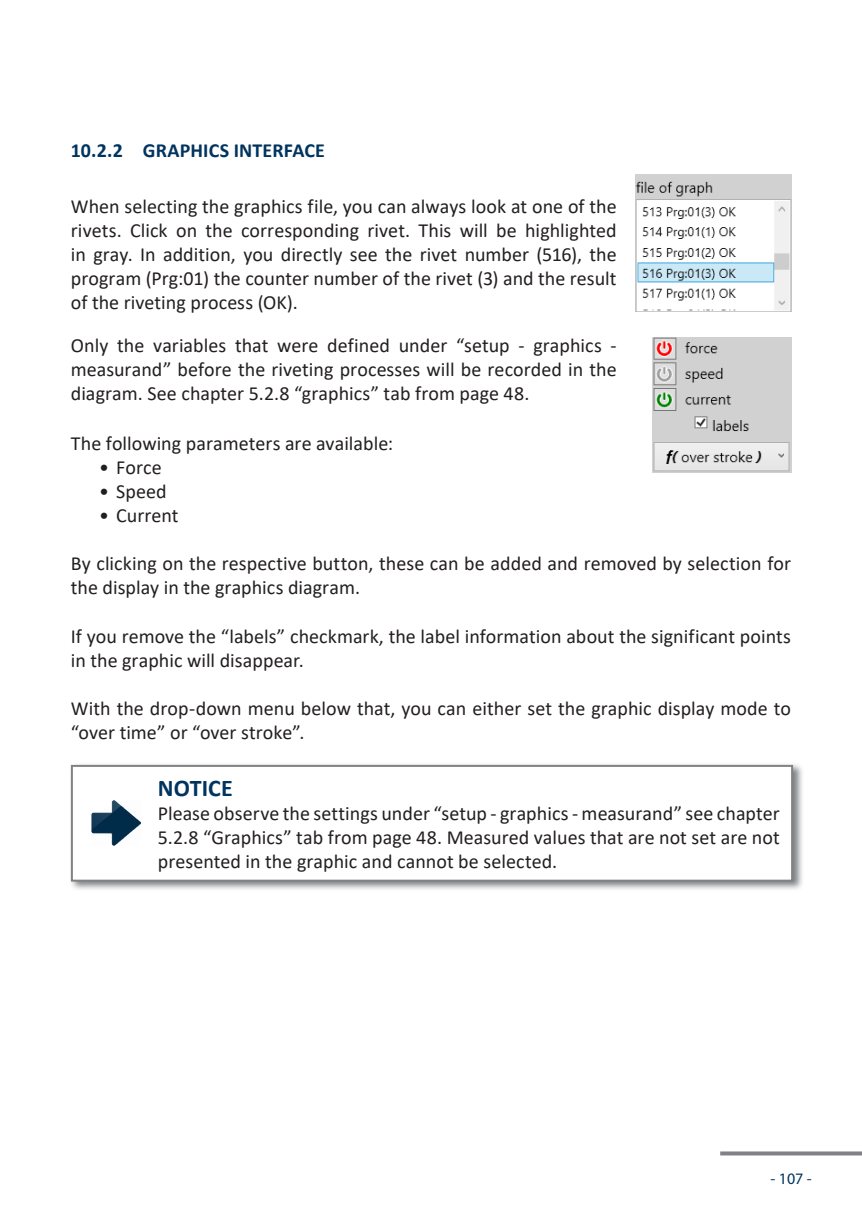
<style>
.page{position:relative;width:862px;height:1214px;background:#fff}
.page>*{position:absolute;margin:0;border:0;box-sizing:border-box;transform-origin:0 0}
.t1{font:700 24px "Calibri";color:#00345e}
.t2{font:20px/24px "Calibri";letter-spacing:.005em;color:#231f20;text-align:justify}
.t3{font:700 20px "Calibri";letter-spacing:.005em;color:#00345e}
.t4{font:16px "Myriad Pro";color:#00345e}
</style>
<div class="page">
<svg style="left:720px;top:1151px;width:142px;height:4px"></svg>
<img style="left:652px;top:337px;width:139px;height:135px">
<svg style="left:70px;top:764px;width:733px;height:126px;background:#bfc0c1"></svg>
<div style="left:72px;top:765px;width:720px;height:115px;background:#fff"></div>
<div style="left:71px;top:764px;width:722px;height:117px;border:2px solid #808285"></div>
<img style="left:91px;top:800px;width:50px;height:45px">
<img style="left:636px;top:174px;width:155px;height:138px">
<p class="t3" style="left:71px;top:136px;width:256px">10.2.2 GRAPHICS INTERFACE</p>
<p class="t2" style="left:71px;top:194px;width:547px">When selecting the graphics file, you can always look at one of the rivets. Click on the corresponding rivet. This will be highlighted in gray. In addition, you directly see the rivet number (516), the program (Prg:01) the counter number of the rivet (3) and the result of the riveting process (OK).</p>
<p class="t2" style="left:71px;top:333px;width:547px">Only the variables that were defined under “setup - graphics - measurand” before the riveting processes will be recorded in the diagram. See chapter 5.2.8 “graphics” tab from page 48.</p>
<p class="t2" style="left:71px;top:431px;width:324px">The following parameters are available:</p>
<p class="t2" style="left:99px;top:455px;width:64px">• Force</p>
<p class="t2" style="left:99px;top:479px;width:69px">• Speed</p>
<p class="t2" style="left:99px;top:503px;width:81px">• Current</p>
<p class="t2" style="left:71px;top:551px;width:722px">By clicking on the respective button, these can be added and removed by selection for the display in the graphics diagram.</p>
<p class="t2" style="left:71px;top:623px;width:722px">If you remove the “labels” checkmark, the label information about the significant points in the graphic will disappear.</p>
<p class="t2" style="left:71px;top:695px;width:721px">With the drop-down menu below that, you can either set the graphic display mode to “over time” or “over stroke”.</p>
<p class="t1" style="left:158px;top:771px;width:76px">NOTICE</p>
<p class="t2" style="left:158px;top:801px;width:623px">Please observe the settings under “setup - graphics - measurand” see chapter 5.2.8 “Graphics” tab from page 48. Measured values that are not set are not presented in the graphic and cannot be selected.</p>
<p class="t4" style="left:770px;top:1168px;width:43px">- 107 -</p>
</div>
